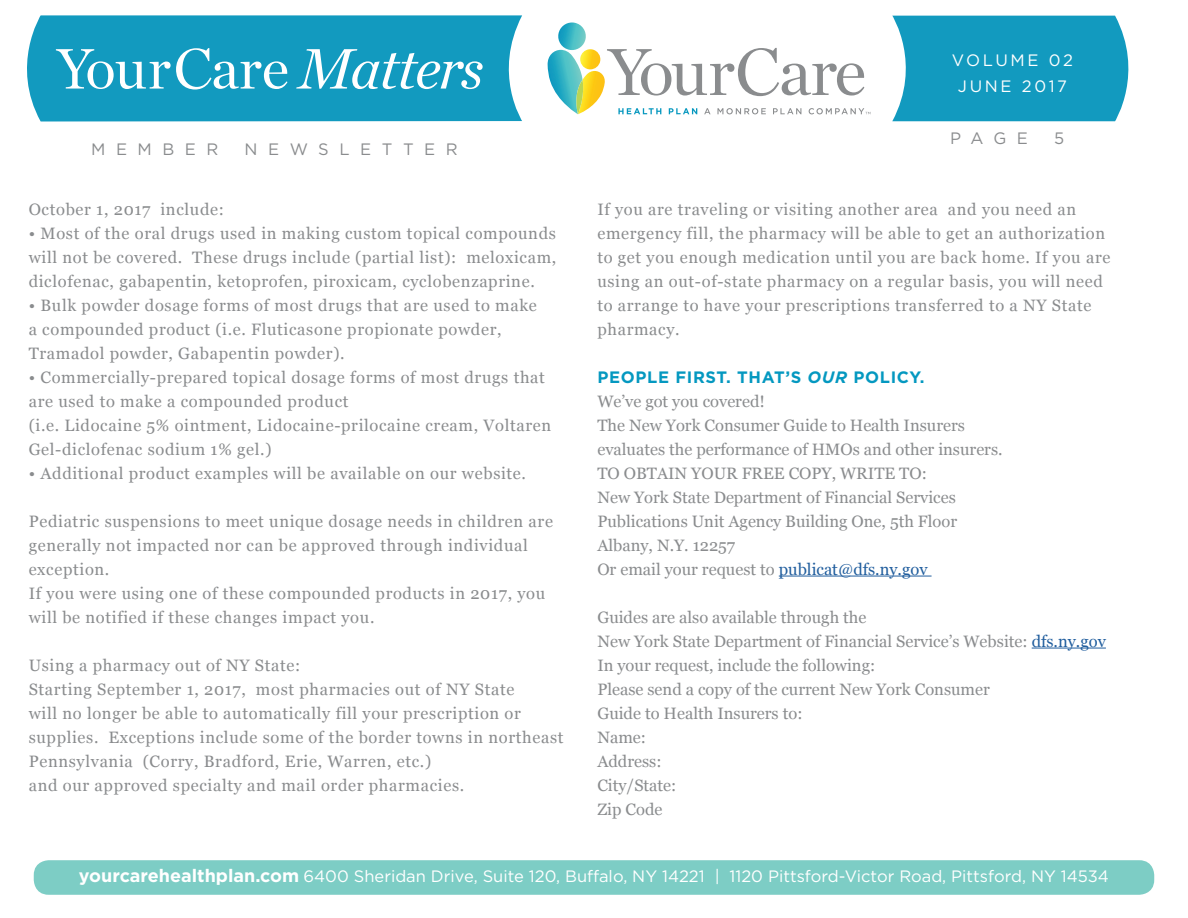
<style>
.page{position:relative;width:1188px;height:918px;background:#fff}
.page>*{position:absolute;margin:0;border:0;box-sizing:border-box;transform-origin:0 0}
.t1{font:16.5px/24px "Georgia";letter-spacing:.04em;color:#8a8c8e}
.t2{font:16.5px/24px "Georgia";color:#8a8c8e}
.t3{font:16.5px "Gotham";color:#fff}
.t4{font:700 16.5px "Gotham";letter-spacing:.04em;color:#0498c0}
.t5{font:16.5px "Gotham";letter-spacing:.64em;color:#8a8c8e}
.t6{font:16.5px/25.8px "Gotham";letter-spacing:.16em;color:#fff;text-align:center}
.s1{font-style:italic}
.s2{color:#215e9e}
.s3{font-weight:700;font-size:18px}
</style>
<div class="page">
<div style="left:27px;top:15px;width:495px;height:107px;background:#129abf"></div>
<div style="left:892px;top:16px;width:236px;height:105px;background:#129abf"></div>
<svg style="left:547px;top:22px;width:323px;height:93px"></svg>
<svg style="left:56px;top:48px;width:232px;height:42px"></svg>
<svg style="left:296px;top:49px;width:187px;height:40px"></svg>
<div style="left:34px;top:860px;width:1120px;height:35px;background:#7dcdc5;border-radius:15px"></div>
<hr style="left:779px;top:576px;width:153px;height:1px;background:#215e9e">
<hr style="left:1032px;top:648px;width:74px;height:1px;background:#215e9e">
<p class="t5" style="left:91px;top:139px;width:129px">MEMBER</p>
<p class="t5" style="left:245px;top:139px;width:215px">NEWSLETTER</p>
<p class="t1" style="left:29px;top:196px;width:197px">October 1, 2017 include:</p>
<p class="t1" style="left:29px;top:220px;width:529px;text-align:justify">• Most of the oral drugs used in making custom topical compounds will not be covered. These drugs include (partial list): meloxicam, diclofenac, gabapentin, ketoprofen, piroxicam, cyclobenzaprine.</p>
<p class="t1" style="left:29px;top:292px;width:510px">• Bulk powder dosage forms of most drugs that are used to make a compounded product (i.e. Fluticasone propionate powder,<br>Tramadol powder, Gabapentin powder).</p>
<p class="t1" style="left:29px;top:364px;width:524px">• Commercially-prepared topical dosage forms of most drugs that are used to make a compounded product<br>(i.e. Lidocaine 5% ointment, Lidocaine-prilocaine cream, Voltaren Gel-diclofenac sodium 1% gel.)</p>
<p class="t1" style="left:29px;top:460px;width:499px">• Additional product examples will be available on our website.</p>
<p class="t1" style="left:29px;top:508px;width:526px">Pediatric suspensions to meet unique dosage needs in children are generally not impacted nor can be approved through individual exception.<br>If you were using one of these compounded products in 2017, you will be notified if these changes impact you.</p>
<p class="t1" style="left:29px;top:652px;width:536px">Using a pharmacy out of NY State:<br>Starting September 1, 2017, most pharmacies out of NY State<br>will no longer be able to automatically fill your prescription or supplies. Exceptions include some of the border towns in northeast Pennsylvania (Corry, Bradford, Erie, Warren, etc.)<br>and our approved specialty and mail order pharmacies.</p>
<p class="t6" style="left:952px;top:47px;width:123px">VOLUME 02<br>JUNE 2017</p>
<p class="t5" style="left:950px;top:128px;width:79px">PAGE</p>
<p class="t5" style="left:1054px;top:128px;width:12px">5</p>
<p class="t1" style="left:597px;top:196px;width:515px">If you are traveling or visiting another area and you need an emergency fill, the pharmacy will be able to get an authorization to get you enough medication until you are back home. If you are using an out-of-state pharmacy on a regular basis, you will need to arrange to have your prescriptions transferred to a NY State pharmacy.</p>
<p class="t4" style="left:597px;top:366px;width:329px">PEOPLE FIRST. THAT’S <span class="s1">OUR</span> POLICY.</p>
<p class="t2" style="left:597px;top:388px;width:407px">We’ve got you covered!<br>The New York Consumer Guide to Health Insurers evaluates the performance of HMOs and other insurers.<br>TO OBTAIN YOUR FREE COPY, WRITE TO:<br>New York State Department of Financial Services Publications Unit Agency Building One, 5th Floor Albany, N.Y. 12257<br>Or email your request to <span class="s2">publicat@dfs.ny.gov</span></p>
<p class="t2" style="left:597px;top:604px;width:510px">Guides are also available through the<br>New York State Department of Financial Service’s Website: <span class="s2">dfs.ny.gov<br></span>In your request, include the following:<br>Please send a copy of the current New York Consumer<br>Guide to Health Insurers to:<br>Name:<br>Address:<br>City/State:<br>Zip Code</p>
<p class="t3" style="left:79px;top:865px;width:1032px"><span class="s3">yourcarehealthplan.com</span> 6400 Sheridan Drive, Suite 120, Buffalo, NY 14221 | 1120 Pittsford-Victor Road, Pittsford, NY 14534</p>
</div>
